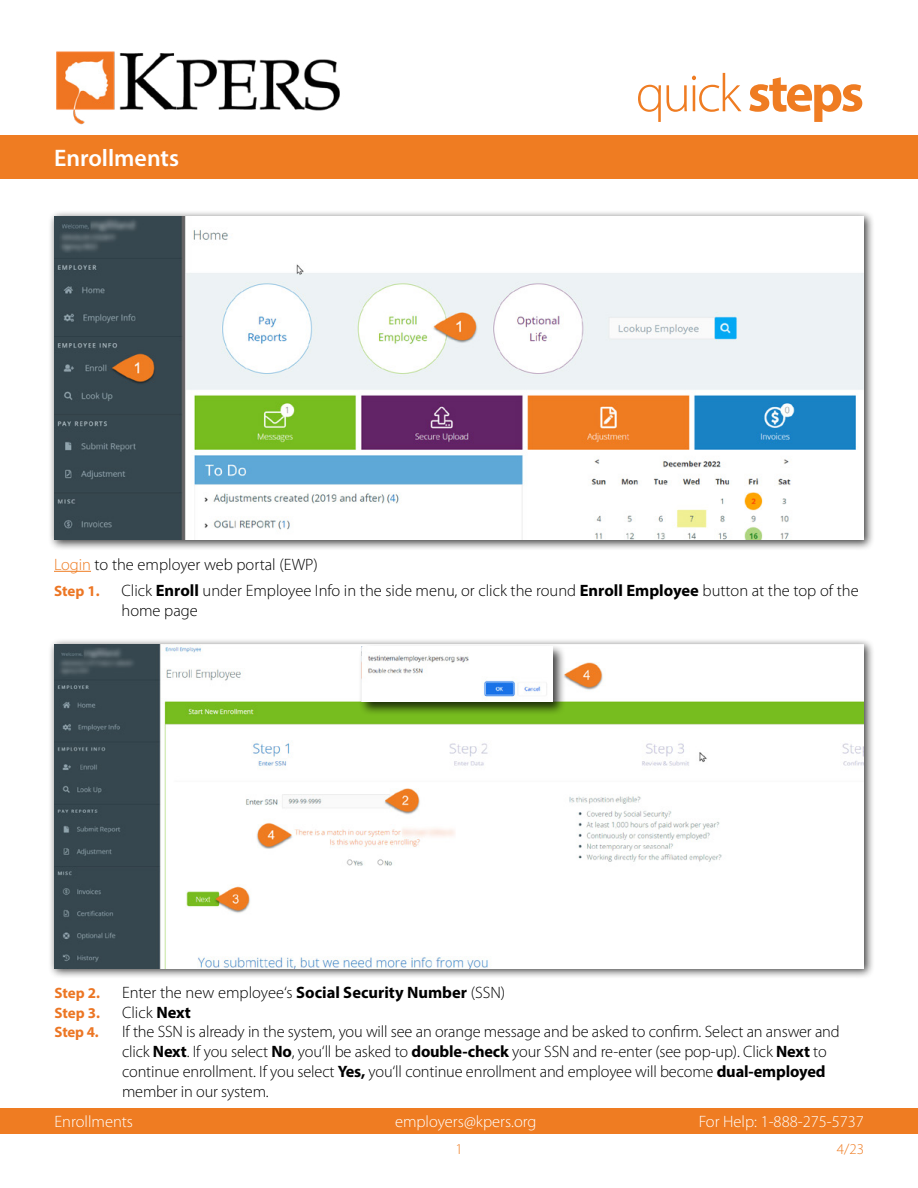
<style>
.page{position:relative;width:918px;height:1188px;background:#fff}
.page>*{position:absolute;margin:0;border:0;box-sizing:border-box;transform-origin:0 0}
.t1{font:300 54px "Myriad Pro";letter-spacing:-.05em;color:#ef7c22}
.t2{font:600 24px "Myriad Pro";color:#fff}
.t3{font:300 16.5px/19.8px "Myriad Pro";letter-spacing:-.01em;color:#000}
.t4{font:300 16.5px "Myriad Pro";color:#fff}
.t5{font:700 15px "Myriad Pro";letter-spacing:-.005em;color:#ec7624}
.t6{font:300 15px "Myriad Pro";color:#ef7c22}
.s1{font-weight:700}
.s2{color:#ef7c22}
</style>
<div class="page">
<img style="left:56px;top:51px;width:284px;height:74px">
<div style="left:0;top:135px;width:918px;height:43px;background:#ef7c22"></div>
<div style="left:0;top:1108px;width:918px;height:26px;background:#ef7c22"></div>
<div style="left:47px;top:209px;width:828px;height:342px;background:#000;opacity:.75"></div>
<img style="left:54px;top:216px;width:810px;height:324px">
<hr style="left:54px;top:571px;width:37px;height:1px;background:#ef7c22">
<div style="left:47px;top:638px;width:828px;height:341px;background:#000;opacity:.75"></div>
<img style="left:54px;top:645px;width:810px;height:324px">
<div style="left:358px;top:644px;width:208px;height:72px;background:#000;opacity:.75"></div>
<img style="left:362px;top:647px;width:191px;height:55px">
<h2 class="t2" style="left:54px;top:142px;width:127px">Enrollments</h2>
<h1 class="t1" style="left:636px;top:61px;width:230px">quick <span class="s1">steps</span></h1>
<p class="t3" style="left:54px;top:554px;width:265px"><span class="s2">Login</span> to the employer web portal (EWP)</p>
<p class="t5" style="left:54px;top:581px;width:47px">Step 1.</p>
<p class="t3" style="left:122px;top:581px;width:739px">Click <span class="s1">Enroll</span> under Employee Info in the side menu, or click the round <span class="s1">Enroll Employee</span> button at the top of the home page</p>
<p class="t5" style="left:55px;top:983px;width:47px">Step 2.</p>
<p class="t3" style="left:122px;top:982px;width:385px">Enter the new employee‘s <span class="s1">Social Security Number</span> (SSN)</p>
<p class="t5" style="left:55px;top:1003px;width:47px">Step 3.</p>
<p class="t3" style="left:122px;top:1002px;width:70px">Click <span class="s1">Next</span></p>
<p class="t5" style="left:55px;top:1023px;width:46px">Step 4.</p>
<p class="t3" style="left:122px;top:1022px;width:719px">If the SSN is already in the system, you will see an orange message and be asked to confirm. Select an answer and click <span class="s1">Next</span>. If you select <span class="s1">No</span>, you‘ll be asked to <span class="s1">double-check</span> your SSN and re-enter (see pop-up). Click <span class="s1">Next</span> to continue enrollment. If you select <span class="s1">Yes,</span> you‘ll continue enrollment and employee will become <span class="s1">dual-employed </span>member in our system.</p>
<p class="t4" style="left:55px;top:1112px;width:80px">Enrollments</p>
<p class="t4" style="left:395px;top:1112px;width:143px">employers@kpers.org</p>
<p class="t4" style="left:699px;top:1112px;width:167px">For Help: 1-888-275-5737</p>
<p class="t6" style="left:455px;top:1140px;width:9px">1</p>
<p class="t6" style="left:837px;top:1140px;width:29px">4/23</p>
</div>
